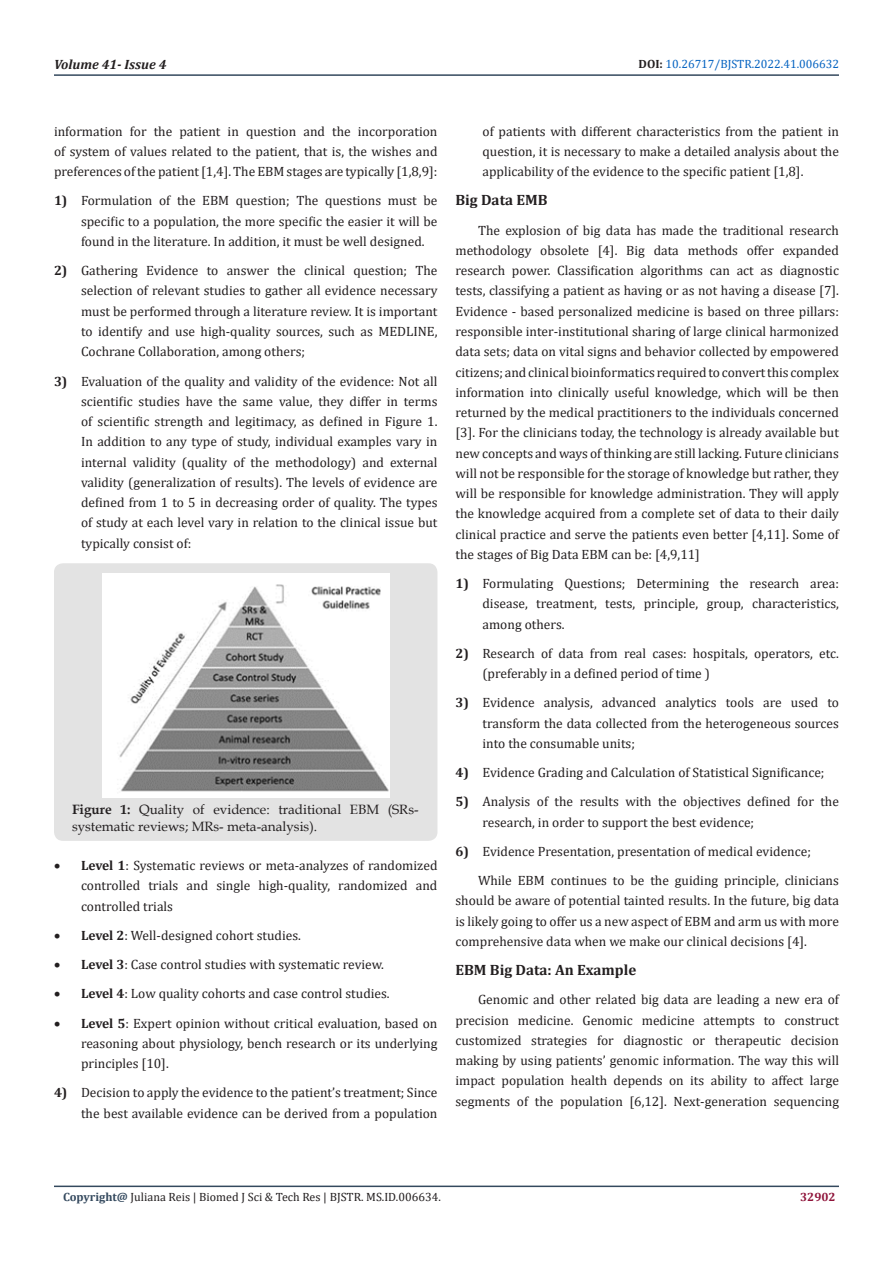
<style>
.page{position:relative;width:893px;height:1263px;background:#fff}
.page>*{position:absolute;margin:0;border:0;box-sizing:border-box;transform-origin:0 0}
.List_Paragraph{font:700 15px "Cambria";color:#231f20}
.t1{font:13.5px/20.2px "Cambria";color:#231f20;text-align:justify}
.t2{font:13.5px/16.2px "Book Antiqua";color:#231f20}
.t3{font:italic 700 13.5px "Cambria";color:#231f20}
.t4{font:12px "Cambria";color:#231f20}
.t5{font:12px "Cambria";color:#0563c1}
.t6{font:700 12px "Cambria";color:#8f133a}
.s1{font-weight:700;color:#231f20}
.s2{font-weight:700}
.s3{font-weight:700;color:#34495e}
</style>
<div class="page">
<hr style="left:54px;top:1185px;width:785px;height:2px;background:#34495e">
<hr style="left:54px;top:74px;width:785px;height:2px;background:#34495e">
<div style="left:54px;top:563px;width:383px;height:278px;background:#e3e3e3;border-radius:9px"></div>
<img style="left:103px;top:573px;width:287px;height:225px">
<p class="t3" style="left:54px;top:55px;width:114px">Volume 41- Issue 4</p>
<p class="t5" style="left:639px;top:57px;width:202px"><span class="s1">DOI:</span> 10.26717/BJSTR.2022.41.006632</p>
<p class="t1" style="left:54px;top:121px;width:385px">information for the patient in question and the incorporation of system of values related to the patient, that is, the wishes and preferences of the patient [1,4]. The EBM stages are typically [1,8,9]:</p>
<p class="t1" style="left:81px;top:191px;width:358px;text-indent:-27px"><span class="s2">1)</span> Formulation of the EBM question; The questions must be specific to a population, the more specific the easier it will be found in the literature. In addition, it must be well designed.</p>
<p class="t1" style="left:81px;top:260px;width:358px;text-indent:-27px"><span class="s2">2)</span> Gathering Evidence to answer the clinical question; The selection of relevant studies to gather all evidence necessary must be performed through a literature review. It is important to identify and use high-quality sources, such as MEDLINE, Cochrane Collaboration, among others;</p>
<p class="t1" style="left:81px;top:371px;width:358px;text-indent:-27px"><span class="s2">3)</span> Evaluation of the quality and validity of the evidence: Not all scientific studies have the same value, they differ in terms of scientific strength and legitimacy, as defined in Figure 1.<br>In addition to any type of study, individual examples vary in internal validity (quality of the methodology) and external validity (generalization of results). The levels of evidence are defined from 1 to 5 in decreasing order of quality. The types of study at each level vary in relation to the clinical issue but typically consist of:</p>
<p class="t2" style="left:72px;top:801px;width:348px"><span class="s2">Figure 1:</span> Quality of evidence: traditional EBM (SRs&shy;systematic reviews; MRs- meta-analysis).</p>
<p class="t1" style="left:81px;top:855px;width:358px;text-indent:-27px">• <span class="s2">Level 1</span>: Systematic reviews or meta-analyzes of randomized controlled trials and single high-quality, randomized and controlled trials</p>
<p class="t1" style="left:54px;top:925px;width:248px">• <span class="s2">Level 2</span>: Well-designed cohort studies.</p>
<p class="t1" style="left:54px;top:954px;width:332px">• <span class="s2">Level 3</span>: Case control studies with systematic review.</p>
<p class="t1" style="left:54px;top:983px;width:337px">• <span class="s2">Level 4</span>: Low quality cohorts and case control studies.</p>
<p class="t1" style="left:81px;top:1013px;width:358px;text-indent:-27px">• <span class="s2">Level 5</span>: Expert opinion without critical evaluation, based on reasoning about physiology, bench research or its underlying principles [10].</p>
<p class="t1" style="left:54px;top:1082px;width:385px;text-align:right"><span class="s2">4)</span> Decision to apply the evidence to the patient’s treatment; Since the best available evidence can be derived from a population</p>
<p class="t1" style="left:482px;top:121px;width:358px">of patients with different characteristics from the patient in question, it is necessary to make a detailed analysis about the applicability of the evidence to the specific patient [1,8].</p>
<p class="List_Paragraph" style="left:455px;top:190px;width:94px">Big Data EMB</p>
<p class="t1" style="left:455px;top:220px;width:385px;text-indent:22px">The explosion of big data has made the traditional research methodology obsolete [4]. Big data methods offer expanded research power. Classification algorithms can act as diagnostic tests, classifying a patient as having or as not having a disease [7].<br>Evidence - based personalized medicine is based on three pillars: responsible inter-institutional sharing of large clinical harmonized data sets; data on vital signs and behavior collected by empowered citizens; and clinical bioinformatics required to convert this complex information into clinically useful knowledge, which will be then returned by the medical practitioners to the individuals concerned [3]. For the clinicians today, the technology is already available but new concepts and ways of thinking are still lacking. Future clinicians will not be responsible for the storage of knowledge but rather, they will be responsible for knowledge administration. They will apply the knowledge acquired from a complete set of data to their daily clinical practice and serve the patients even better [4,11]. Some of the stages of Big Data EBM can be: [4,9,11]</p>
<p class="t1" style="left:482px;top:573px;width:358px;text-indent:-27px"><span class="s2">1)</span> Formulating Questions; Determining the research area: disease, treatment, tests, principle, group, characteristics, among others.</p>
<p class="t1" style="left:482px;top:643px;width:358px;text-indent:-27px"><span class="s2">2)</span> Research of data from real cases: hospitals, operators, etc. (preferably in a defined period of time )</p>
<p class="t1" style="left:482px;top:692px;width:358px;text-indent:-27px"><span class="s2">3)</span> Evidence analysis, advanced analytics tools are used to transform the data collected from the heterogeneous sources into the consumable units;</p>
<p class="t1" style="left:455px;top:762px;width:370px"><span class="s2">4)</span> Evidence Grading and Calculation of Statistical Significance;</p>
<p class="t1" style="left:482px;top:791px;width:358px;text-indent:-27px"><span class="s2">5)</span> Analysis of the results with the objectives defined for the research, in order to support the best evidence;</p>
<p class="t1" style="left:455px;top:841px;width:357px"><span class="s2">6)</span> Evidence Presentation, presentation of medical evidence;</p>
<p class="t1" style="left:455px;top:870px;width:385px;text-indent:22px">While EBM continues to be the guiding principle, clinicians should be aware of potential tainted results. In the future, big data is likely going to offer us a new aspect of EBM and arm us with more comprehensive data when we make our clinical decisions [4].</p>
<p class="List_Paragraph" style="left:455px;top:959px;width:183px">EBM Big Data: An Example</p>
<p class="t1" style="left:455px;top:989px;width:385px;text-indent:22px">Genomic and other related big data are leading a new era of precision medicine. Genomic medicine attempts to construct customized strategies for diagnostic or therapeutic decision making by using patients’ genomic information. The way this will impact population health depends on its ability to affect large segments of the population [6,12]. Next-generation sequencing</p>
<p class="t4" style="left:63px;top:1190px;width:379px"><span class="s3">Copyright@</span> Juliana Reis | Biomed J Sci &amp; Tech Res | BJSTR. MS.ID.006634.</p>
<p class="t6" style="left:800px;top:1188px;width:37px">32902</p>
</div>
